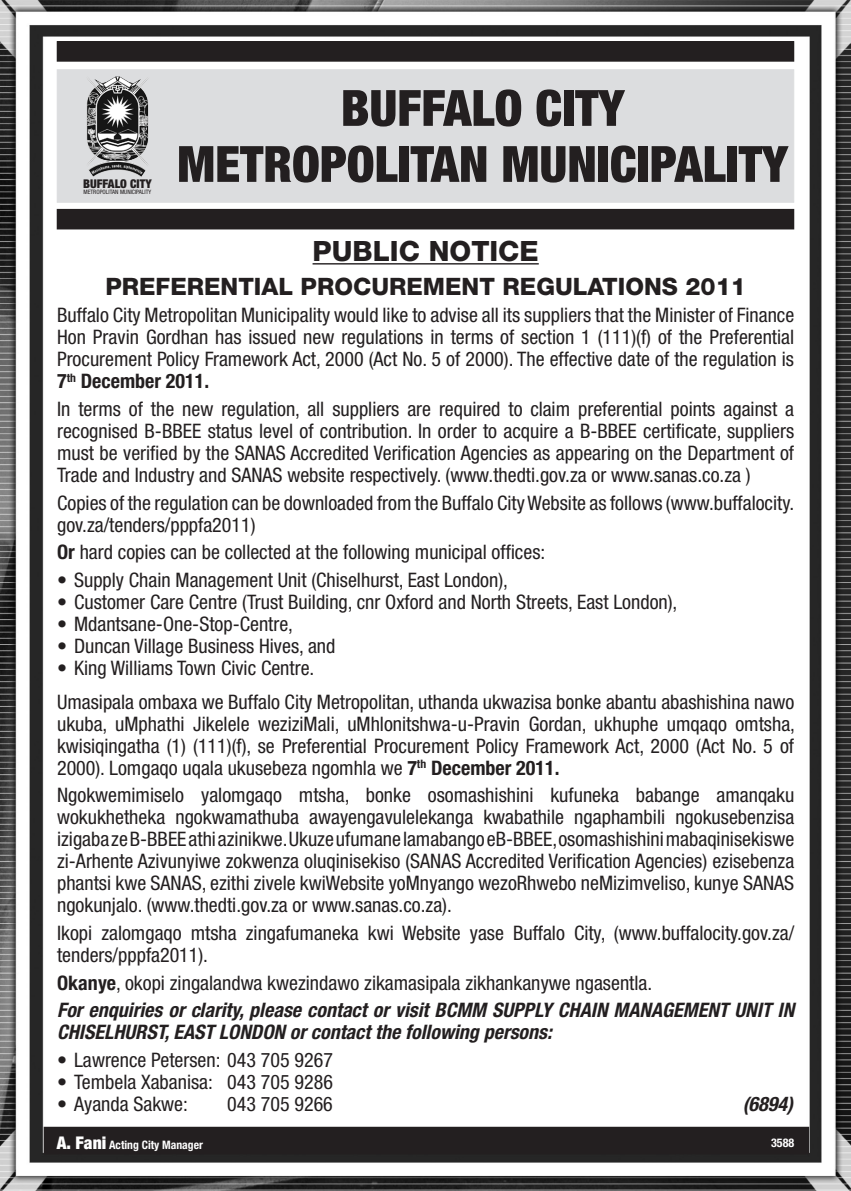
<style>
.page{position:relative;width:851px;height:1191px;background:#fff}
.page>*{position:absolute;margin:0;border:0;box-sizing:border-box;transform-origin:0 0}
.body_copy{font:900 condensed 50px "Helvetica Neue LT Std";color:#231f20}
.Normal_wrd_4{font:800 28px "Helvetica Neue LT Std";color:#231f20}
.Normal_wrd_4-2{font:800 24px "Helvetica Neue LT Std";color:#231f20}
.Normal_wrd_4-3{font:condensed 20px/22px "Helvetica Neue LT Std";color:#231f20;text-align:justify}
.List_Paragraph_wrd_1{font:condensed 20px "Helvetica Neue LT Std";color:#231f20}
.Normal_wrd_4-4{font:italic 700 condensed 20px/22px "Helvetica Neue LT Std";color:#231f20}
.List_Paragraph_wrd_1-2{font:italic 700 condensed 20px "Helvetica Neue LT Std";color:#231f20}
.t1{font:900 condensed 12px "Helvetica Neue LT Std";color:#231f20}
.body_copy-2{font:700 condensed 12px "Helvetica Neue LT Std";color:#fff}
.body_copy-3{font:700 condensed 11.6px "Helvetica Neue LT Std";color:#fff}
.t2{font:condensed 6px "Helvetica Neue LT Std";color:#231f20}
.s1{font-weight:700}
.s2{font-weight:900;font-size:17.4px}
</style>
<div class="page">
<img style="left:0;top:0;width:850px;height:1191px">
<div style="left:44px;top:1127px;width:764px;height:26px;background:#231f20"></div>
<div style="left:44px;top:1126px;width:765px;height:28px;border:1px solid #231f20"></div>
<div style="left:57px;top:69px;width:737px;height:134px;background:#dcdddf"></div>
<div style="left:57px;top:209px;width:736px;height:20px;background:#231f20"></div>
<div style="left:57px;top:42px;width:736px;height:19px;background:#231f20"></div>
<div style="left:57px;top:41px;width:737px;height:21px;border:1px solid #231f20"></div>
<img style="left:88px;top:76px;width:58px;height:14px">
<hr style="left:312px;top:263px;width:226px;height:1px;background:#231f20">
<p class="t1" style="left:83px;top:176px;width:70px">BUFFALO CITY</p>
<p class="t2" style="left:83px;top:188px;width:69px">METROPOLITAN MUNICIPALITY</p>
<p class="body_copy" style="left:341px;top:77px;width:285px">BUFFALO CITY</p>
<p class="body_copy" style="left:177px;top:133px;width:612px">METROPOLITAN MUNICIPALITY</p>
<p class="Normal_wrd_4" style="left:312px;top:234px;width:228px">PUBLIC NOTICE</p>
<p class="Normal_wrd_4-2" style="left:105px;top:272px;width:642px">PREFERENTIAL PROCUREMENT REGULATIONS 2011</p>
<p class="Normal_wrd_4-3" style="left:57px;top:304px;width:738px">Buffalo City Metropolitan Municipality would like to advise all its suppliers that the Minister of Finance Hon Pravin Gordhan has issued new regulations in terms of section 1 (111)(f) of the Preferential Procurement Policy Framework Act, 2000 (Act No. 5 of 2000). The effective date of the regulation is <span class="s1">7</span><sup>th</sup> <span class="s1">December 2011.</span></p>
<p class="Normal_wrd_4-3" style="left:57px;top:398px;width:738px">In terms of the new regulation, all suppliers are required to claim preferential points against a recognised B-BBEE status level of contribution. In order to acquire a B-BBEE certificate, suppliers must be verified by the SANAS Accredited Verification Agencies as appearing on the Department of Trade and Industry and SANAS website respectively. (www.thedti.gov.za or www.sanas.co.za )</p>
<p class="Normal_wrd_4-3" style="left:57px;top:491px;width:738px">Copies of the regulation can be downloaded from the Buffalo City Website as follows (www.buffalocity. gov.za/tenders/pppfa2011)</p>
<p class="Normal_wrd_4-3" style="left:57px;top:541px;width:489px"><span class="s1">Or</span> hard copies can be collected at the following municipal offices:</p>
<p class="List_Paragraph_wrd_1" style="left:57px;top:568px;width:452px">• Supply Chain Management Unit (Chiselhurst, East London),</p>
<p class="List_Paragraph_wrd_1" style="left:57px;top:590px;width:621px">• Customer Care Centre (Trust Building, cnr Oxford and North Streets, East London),</p>
<p class="List_Paragraph_wrd_1" style="left:57px;top:612px;width:237px">• Mdantsane-One-Stop-Centre,</p>
<p class="List_Paragraph_wrd_1" style="left:57px;top:634px;width:280px">• Duncan Village Business Hives, and</p>
<p class="List_Paragraph_wrd_1" style="left:57px;top:656px;width:259px">• King Williams Town Civic Centre.</p>
<p class="Normal_wrd_4-3" style="left:57px;top:690px;width:739px">Umasipala ombaxa we Buffalo City Metropolitan, uthanda ukwazisa bonke abantu abashishina nawo ukuba, uMphathi Jikelele weziziMali, uMhlonitshwa-u-Pravin Gordan, ukhuphe umqaqo omtsha, kwisiqingatha (1) (111)(f), se Preferential Procurement Policy Framework Act, 2000 (Act No. 5 of 2000). Lomgaqo uqala ukusebeza ngomhla we <span class="s1">7</span><sup>th</sup> <span class="s1">December 2011.</span></p>
<p class="Normal_wrd_4-3" style="left:57px;top:784px;width:738px">Ngokwemimiselo yalomgaqo mtsha, bonke osomashishini kufuneka babange amanqaku wokukhetheka ngokwamathuba awayengavulelekanga kwabathile ngaphambili ngokusebenzisa izigaba ze B-BBEE athi azinikwe. Ukuze ufumane lamabango eB-BBEE, osomashishini mabaqinisekiswe zi-Arhente Azivunyiwe zokwenza oluqinisekiso (SANAS Accredited Verification Agencies) ezisebenza phantsi kwe SANAS, ezithi zivele kwiWebsite yoMnyango wezoRhwebo neMizimveliso, kunye SANAS ngokunjalo. (www.thedti.gov.za or www.sanas.co.za).</p>
<p class="Normal_wrd_4-3" style="left:57px;top:921px;width:738px">Ikopi zalomgaqo mtsha zingafumaneka kwi Website yase Buffalo City, (www.buffalocity.gov.za/ tenders/pppfa2011).</p>
<p class="Normal_wrd_4-3" style="left:57px;top:971px;width:596px"><span class="s1">Okanye</span>, okopi zingalandwa kwezindawo zikamasipala zikhankanywe ngasentla.</p>
<p class="Normal_wrd_4-4" style="left:57px;top:999px;width:738px">For enquiries or clarity, please contact or visit BCMM SUPPLY CHAIN MANAGEMENT UNIT IN<br>CHISELHURST, EAST LONDON or contact the following persons:</p>
<p class="List_Paragraph_wrd_1" style="left:57px;top:1048px;width:277px">• Lawrence Petersen: 043 705 9267</p>
<p class="List_Paragraph_wrd_1" style="left:57px;top:1070px;width:277px">• Tembela Xabanisa: 043 705 9286</p>
<p class="List_Paragraph_wrd_1" style="left:57px;top:1092px;width:132px">• Ayanda Sakwe:</p>
<p class="List_Paragraph_wrd_1" style="left:227px;top:1092px;width:107px">043 705 9266</p>
<p class="List_Paragraph_wrd_1-2" style="left:742px;top:1091px;width:52px">(6894)</p>
<p class="body_copy-3" style="left:57px;top:1137px;width:148px"><span class="s2">A. Fani</span> Acting City Manager</p>
<p class="body_copy-2" style="left:771px;top:1135px;width:25px">3588</p>
</div>
